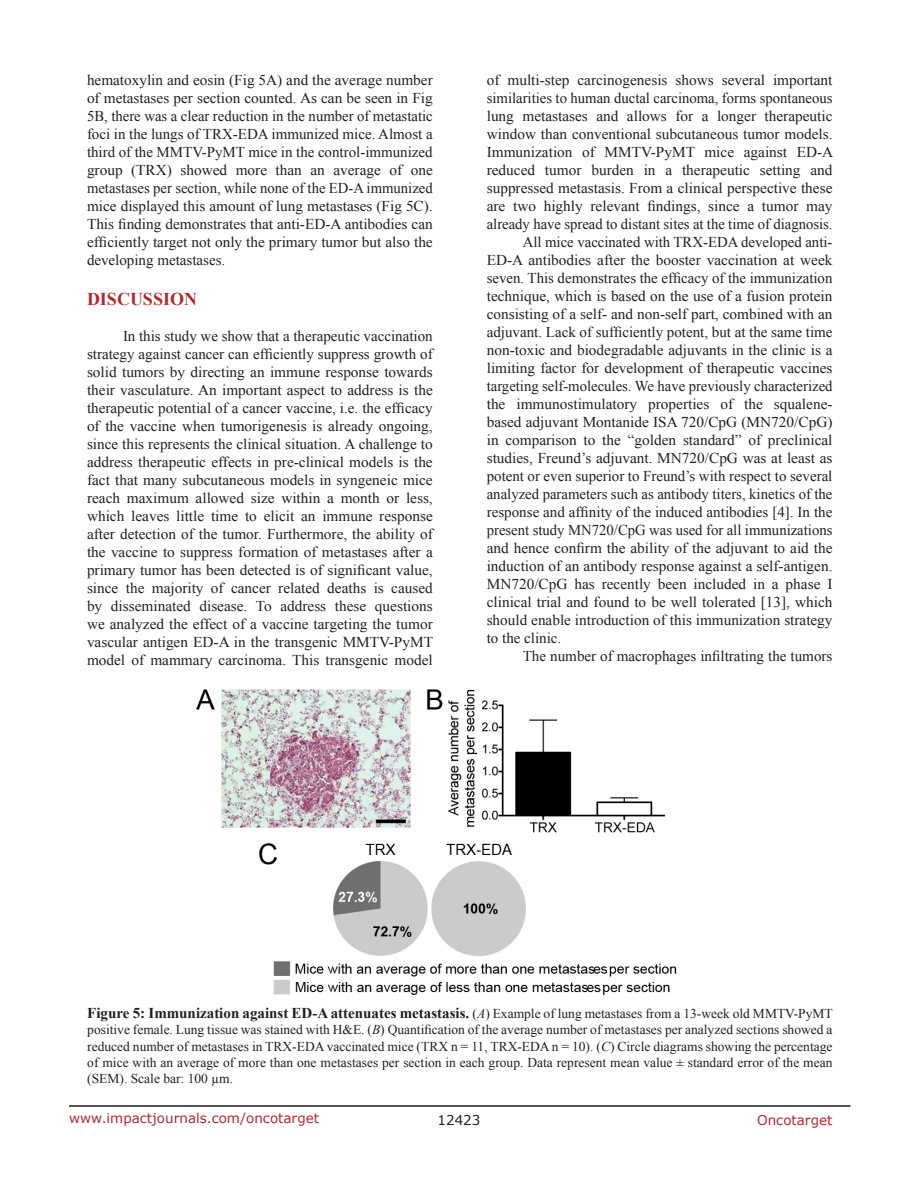
<style>
.page{position:relative;width:918px;height:1188px;background:#fff}
.page>*{position:absolute;margin:0;border:0;box-sizing:border-box;transform-origin:0 0}
.Heading{font:700 18px "Times New Roman";color:#ac2b31}
.BodyText{font:15px/18px "Times New Roman";color:#221f22;text-align:justify}
.FigureText{font:700 15px "Times New Roman";color:#221f22}
.FigureText-2{font:13.5px/16.2px "Times New Roman";color:#221f22;text-align:justify}
.t1{font:13.5px "Verdana";color:#ac2b31}
.t2{font:13.5px "Verdana";color:#221f22}
.s1{font-weight:400;font-size:13.5px}
.s2{font-weight:400;font-style:italic;font-size:13.5px}
.s3{font-style:italic}
</style>
<div class="page">
<hr style="left:69px;top:1105px;width:781px;height:2px;background:#231f20">
<img style="left:196px;top:689px;width:481px;height:306px">
<p class="BodyText" style="left:87px;top:71px;width:347px">hematoxylin and eosin (Fig 5A) and the average number of metastases per section counted. As can be seen in Fig 5B, there was a clear reduction in the number of metastatic foci in the lungs of TRX-EDA immunized mice. Almost a third of the MMTV-PyMT mice in the control-immunized group (TRX) showed more than an average of one metastases per section, while none of the ED-A immunized mice displayed this amount of lung metastases (Fig 5C).<br>This finding demonstrates that anti-ED-A antibodies can efficiently target not only the primary tumor but also the developing metastases.</p>
<p class="Heading" style="left:87px;top:287px;width:112px">DISCUSSION</p>
<p class="BodyText" style="left:87px;top:327px;width:348px;text-indent:36px">In this study we show that a therapeutic vaccination strategy against cancer can efficiently suppress growth of solid tumors by directing an immune response towards their vasculature. An important aspect to address is the therapeutic potential of a cancer vaccine, i.e. the efficacy of the vaccine when tumorigenesis is already ongoing, since this represents the clinical situation. A challenge to address therapeutic effects in pre-clinical models is the fact that many subcutaneous models in syngeneic mice reach maximum allowed size within a month or less, which leaves little time to elicit an immune response after detection of the tumor. Furthermore, the ability of the vaccine to suppress formation of metastases after a primary tumor has been detected is of significant value, since the majority of cancer related deaths is caused by disseminated disease. To address these questions we analyzed the effect of a vaccine targeting the tumor vascular antigen ED-A in the transgenic MMTV-PyMT model of mammary carcinoma. This transgenic model</p>
<p class="BodyText" style="left:487px;top:71px;width:348px">of multi-step carcinogenesis shows several important similarities to human ductal carcinoma, forms spontaneous lung metastases and allows for a longer therapeutic window than conventional subcutaneous tumor models.<br>Immunization of MMTV-PyMT mice against ED-A reduced tumor burden in a therapeutic setting and suppressed metastasis. From a clinical perspective these are two highly relevant findings, since a tumor may already have spread to distant sites at the time of diagnosis.</p>
<p class="BodyText" style="left:487px;top:233px;width:347px;text-indent:36px">All mice vaccinated with TRX-EDA developed anti-ED-A antibodies after the booster vaccination at week seven. This demonstrates the efficacy of the immunization technique, which is based on the use of a fusion protein consisting of a self- and non-self part, combined with an adjuvant. Lack of sufficiently potent, but at the same time non-toxic and biodegradable adjuvants in the clinic is a limiting factor for development of therapeutic vaccines targeting self-molecules. We have previously characterized the immunostimulatory properties of the squalene&shy;based adjuvant Montanide ISA 720/CpG (MN720/CpG) in comparison to the “golden standard” of preclinical studies, Freund’s adjuvant. MN720/CpG was at least as potent or even superior to Freund’s with respect to several analyzed parameters such as antibody titers, kinetics of the response and affinity of the induced antibodies [4]. In the present study MN720/CpG was used for all immunizations and hence confirm the ability of the adjuvant to aid the induction of an antibody response against a self-antigen.<br>MN720/CpG has recently been included in a phase I clinical trial and found to be well tolerated [13], which should enable introduction of this immunization strategy to the clinic.</p>
<p class="BodyText" style="left:523px;top:647px;width:311px">The number of macrophages infiltrating the tumors</p>
<p class="FigureText" style="left:87px;top:1003px;width:747px">Figure 5: Immunization against ED-A attenuates metastasis. <span class="s1">(</span><span class="s2">A</span><span class="s1">) Example of lung metastases from a 13-week old MMTV-PyMT</span></p>
<p class="FigureText-2" style="left:87px;top:1022px;width:747px">positive female. Lung tissue was stained with H&amp;E. (<span class="s3">B</span>) Quantification of the average number of metastases per analyzed sections showed a reduced number of metastases in TRX-EDA vaccinated mice (TRX n = 11, TRX-EDA n = 10). (<span class="s3">C</span>) Circle diagrams showing the percentage of mice with an average of more than one metastases per section in each group. Data represent mean value ± standard error of the mean (SEM). Scale bar: 100 µm.</p>
<p class="t1" style="left:69px;top:1109px;width:252px">www.impactjournals.com/oncotarget</p>
<p class="t2" style="left:438px;top:1111px;width:44px">12423</p>
<p class="t1" style="left:757px;top:1111px;width:77px">Oncotarget</p>
</div>
